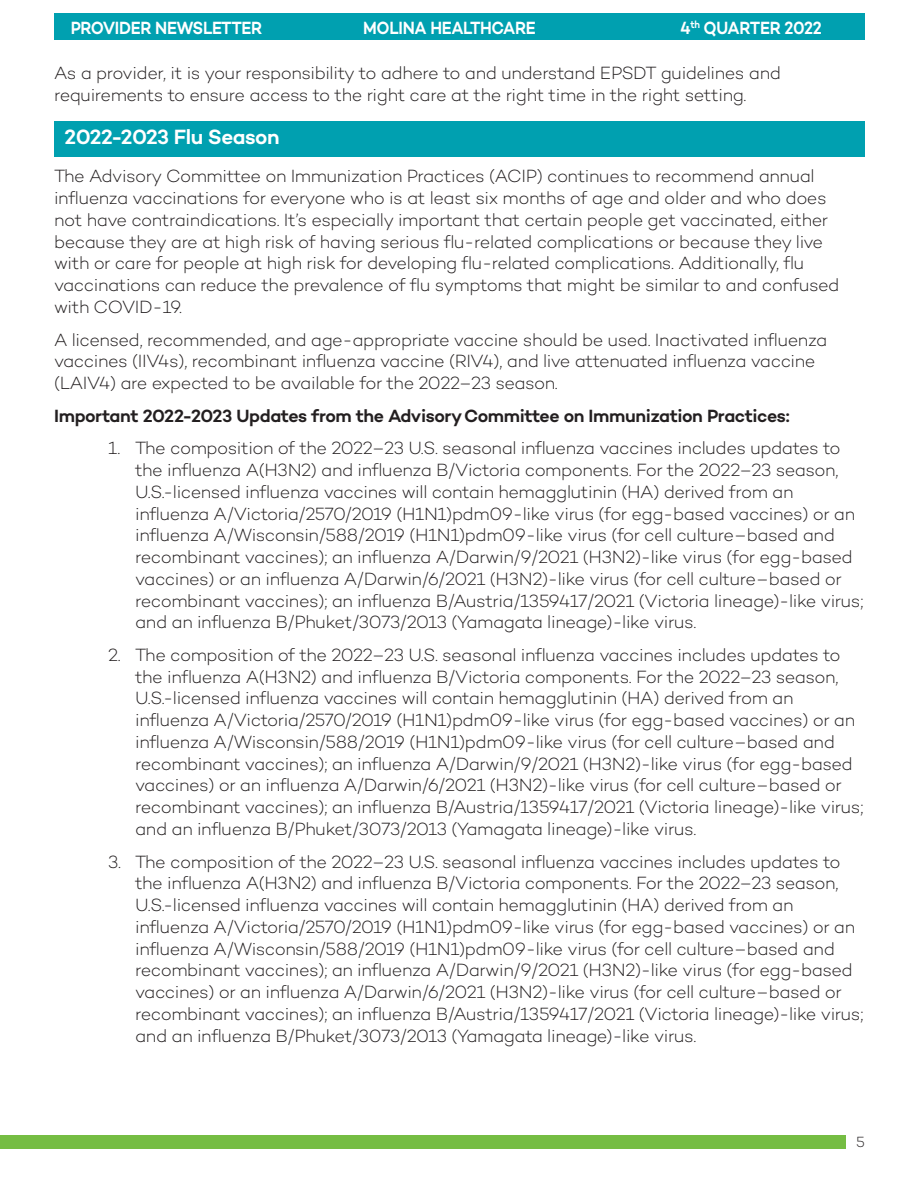
<style>
.page{position:relative;width:919px;height:1189px;background:#fff}
.page>*{position:absolute;margin:0;border:0;box-sizing:border-box;transform-origin:0 0}
.t1{font:600 21px "Campton";letter-spacing:-.03em;color:#fff}
.t2{font:300 18px/21.8px "Campton";letter-spacing:-.02em;color:#231f20}
.t3{font:600 18px "Campton";letter-spacing:-.02em;color:#231f20}
.t4{font:600 18px "Campton";letter-spacing:-.02em;color:#fff;scale:.9 1}
.t5{font:300 15px "Campton";color:#231f20}
</style>
<div class="page">
<div style="left:0;top:1134px;width:845px;height:14px;background:#75bd43"></div>
<div style="left:54px;top:14px;width:810px;height:26px;background:#00a0b0"></div>
<div style="left:54px;top:121px;width:810px;height:35px;background:#00a0b0"></div>
<p class="t4" style="left:71px;top:17px;width:214px">PROVIDER NEWSLETTER</p>
<p class="t4" style="left:363px;top:17px;width:193px">MOLINA HEALTHCARE</p>
<p class="t4" style="left:680px;top:17px;width:158px">4<sup>th</sup> QUARTER 2022</p>
<p class="t2" style="left:54px;top:62px;width:728px">As a provider, it is your responsibility to adhere to and understand EPSDT guidelines and requirements to ensure access to the right care at the right time in the right setting.</p>
<h2 class="t1" style="left:65px;top:124px;width:216px">2022-2023 Flu Season</h2>
<p class="t2" style="left:54px;top:165px;width:786px">The Advisory Committee on Immunization Practices (ACIP) continues to recommend annual influenza vaccinations for everyone who is at least six months of age and older and who does not have contraindications. It’s especially important that certain people get vaccinated, either because they are at high risk of having serious flu-related complications or because they live with or care for people at high risk for developing flu-related complications. Additionally, flu vaccinations can reduce the prevalence of flu symptoms that might be similar to and confused with COVID-19.</p>
<p class="t2" style="left:54px;top:328px;width:774px">A licensed, recommended, and age-appropriate vaccine should be used. Inactivated influenza vaccines (IIV4s), recombinant influenza vaccine (RIV4), and live attenuated influenza vaccine (LAIV4) are expected to be available for the 2022–23 season.</p>
<h3 class="t3" style="left:54px;top:404px;width:736px">Important 2022-2023 Updates from the AdvisoryCommittee on Immunization Practices:</h3>
<p class="t2" style="left:135px;top:437px;width:729px;text-indent:-27px">1. The composition of the 2022–23 U.S. seasonal influenza vaccines includes updates to the influenza A(H3N2) and influenza B/Victoria components. For the 2022–23 season, U.S.-licensed influenza vaccines will contain hemagglutinin (HA) derived from an influenza A/Victoria/2570/2019 (H1N1)pdm09-like virus (for egg-based vaccines) or an influenza A/Wisconsin/588/2019 (H1N1)pdm09-like virus (for cell culture–based and recombinant vaccines); an influenza A/Darwin/9/2021 (H3N2)-like virus (for egg-based vaccines) or an influenza A/Darwin/6/2021 (H3N2)-like virus (for cell culture–based or recombinant vaccines); an influenza B/Austria/1359417/2021 (Victoria lineage)-like virus; and an influenza B/Phuket/3073/2013 (Yamagata lineage)-like virus.</p>
<p class="t2" style="left:135px;top:643px;width:729px;text-indent:-27px">2. The composition of the 2022–23 U.S. seasonal influenza vaccines includes updates to the influenza A(H3N2) and influenza B/Victoria components. For the 2022–23 season, U.S.-licensed influenza vaccines will contain hemagglutinin (HA) derived from an influenza A/Victoria/2570/2019 (H1N1)pdm09-like virus (for egg-based vaccines) or an influenza A/Wisconsin/588/2019 (H1N1)pdm09-like virus (for cell culture–based and recombinant vaccines); an influenza A/Darwin/9/2021 (H3N2)-like virus (for egg-based vaccines) or an influenza A/Darwin/6/2021 (H3N2)-like virus (for cell culture–based or recombinant vaccines); an influenza B/Austria/1359417/2021 (Victoria lineage)-like virus; and an influenza B/Phuket/3073/2013 (Yamagata lineage)-like virus.</p>
<p class="t2" style="left:135px;top:850px;width:729px;text-indent:-27px">3. The composition of the 2022–23 U.S. seasonal influenza vaccines includes updates to the influenza A(H3N2) and influenza B/Victoria components. For the 2022–23 season, U.S.-licensed influenza vaccines will contain hemagglutinin (HA) derived from an influenza A/Victoria/2570/2019 (H1N1)pdm09-like virus (for egg-based vaccines) or an influenza A/Wisconsin/588/2019 (H1N1)pdm09-like virus (for cell culture–based and recombinant vaccines); an influenza A/Darwin/9/2021 (H3N2)-like virus (for egg-based vaccines) or an influenza A/Darwin/6/2021 (H3N2)-like virus (for cell culture–based or recombinant vaccines); an influenza B/Austria/1359417/2021 (Victoria lineage)-like virus; and an influenza B/Phuket/3073/2013 (Yamagata lineage)-like virus.</p>
<p class="t5" style="left:855px;top:1132px;width:10px">5</p>
</div>
